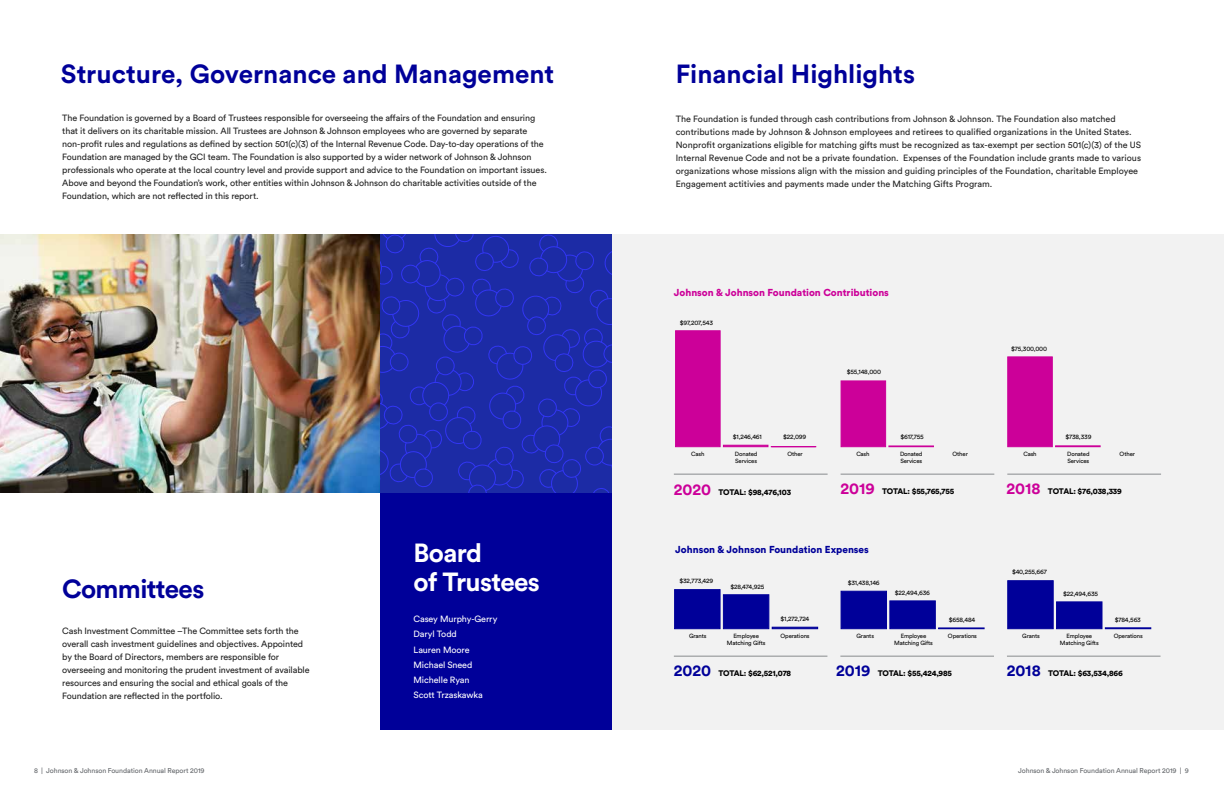
<style>
.page{position:relative;width:1224px;height:792px;background:#fff}
.page>*{position:absolute;margin:0;border:0;box-sizing:border-box;transform-origin:0 0}
.t1{font:700 26px "Circular Std";color:#009}
.t2{font:700 26px/29px "Circular Std";letter-spacing:-.025em;color:#fff}
.t3{font:700 26px "Circular Std";letter-spacing:-.025em;color:#009}
.t4{font:900 10px "Circular Std";color:#c09}
.t5{font:900 10px "Circular Std";color:#009}
.t6{font:9px/13px "Circular Std";letter-spacing:-.01em;color:#212121}
.t7{font:9px/15.1px "Circular Std";letter-spacing:-.01em;color:#fff}
.t8{font:900 8px "Circular Std";letter-spacing:-.025em;color:#000}
.t9{font:7px "Circular Std";letter-spacing:-.01em;color:#63666a}
.t10{font:6.5px "Circular Std";letter-spacing:-.02em;color:#000}
.t11{font:6px/7px "Circular Std";letter-spacing:-.02em;color:#000}
.s1{font-weight:700;font-size:16px;color:#c09}
.s2{font-weight:700;font-size:16px;color:#009}
</style>
<div class="page">
<div style="left:612px;top:234px;width:612px;height:496px;background:#f2f2f2"></div>
<hr style="left:674px;top:474px;width:154px;height:1px;background:#888b8d">
<hr style="left:841px;top:474px;width:153px;height:1px;background:#888b8d">
<hr style="left:1007px;top:474px;width:154px;height:1px;background:#888b8d">
<hr style="left:674px;top:656px;width:153px;height:1px;background:#888b8d">
<hr style="left:840px;top:656px;width:154px;height:1px;background:#888b8d">
<hr style="left:1007px;top:656px;width:154px;height:1px;background:#888b8d">
<hr style="left:771px;top:446px;width:45px;height:1px;background:#c09">
<div style="left:723px;top:445px;width:45px;height:2px;background:#c09;border:1px solid #c09"></div>
<div style="left:675px;top:331px;width:45px;height:116px;background:#c09"></div>
<div style="left:889px;top:446px;width:45px;height:1px;border:1px solid #c09"></div>
<div style="left:841px;top:381px;width:45px;height:66px;background:#c09;border:1px solid #c09"></div>
<div style="left:1055px;top:446px;width:45px;height:1px;border:1px solid #c09"></div>
<div style="left:1008px;top:357px;width:45px;height:90px;background:#c09;border:1px solid #c09"></div>
<div style="left:772px;top:627px;width:46px;height:2px;background:#009;border:1px solid #009"></div>
<div style="left:723px;top:595px;width:46px;height:34px;background:#009;border:1px solid #009"></div>
<div style="left:674px;top:589px;width:46px;height:40px;background:#009;border:1px solid #009"></div>
<div style="left:938px;top:628px;width:46px;height:1px;border:1px solid #009"></div>
<div style="left:890px;top:601px;width:46px;height:28px;background:#009;border:1px solid #009"></div>
<div style="left:841px;top:591px;width:46px;height:38px;background:#009;border:1px solid #009"></div>
<div style="left:1105px;top:628px;width:46px;height:1px;border:1px solid #009"></div>
<div style="left:1056px;top:602px;width:46px;height:27px;background:#009;border:1px solid #009"></div>
<div style="left:1008px;top:580px;width:45px;height:49px;background:#009;border:1px solid #009"></div>
<div style="left:381px;top:234px;width:231px;height:496px;background:#009"></div>
<img style="left:0;top:234px;width:381px;height:258px">
<svg style="left:381px;top:234px;width:231px;height:258px;background:#1d2baa"></svg>
<h1 class="t1" style="left:61px;top:58px;width:495px">Structure, Governance and Management</h1>
<p class="t6" style="left:62px;top:111px;width:486px">The Foundation is governed by a Board of Trustees responsible for overseeing the affairs of the Foundation and ensuring that it delivers on its charitable mission. All Trustees are Johnson &amp; Johnson employees who are governed by separate non-profit rules and regulations as defined by section 501(c)(3) of the Internal Revenue Code. Day-to-day operations of the Foundation are managed by the GCI team. The Foundation is also supported by a wider network of Johnson &amp; Johnson professionals who operate at the local country level and provide support and advice to the Foundation on important issues.<br>Above and beyond the Foundation’s work, other entities within Johnson &amp; Johnson do charitable activities outside of the Foundation, which are not reflected in this report.</p>
<h1 class="t3" style="left:62px;top:572px;width:144px">Committees</h1>
<p class="t6" style="left:62px;top:625px;width:249px">Cash Investment Committee –The Committee sets forth the overall cash investment guidelines and objectives. Appointed by the Board of Directors, members are responsible for overseeing and monitoring the prudent investment of available resources and ensuring the social and ethical goals of the Foundation are reflected in the portfolio.</p>
<h1 class="t2" style="left:414px;top:537px;width:128px">Board<br>of Trustees</h1>
<p class="t7" style="left:414px;top:611px;width:85px">Casey Murphy-Gerry<br>Daryl Todd<br>Lauren Moore<br>Michael Sneed<br>Michelle Ryan<br>Scott Trzaskawka</p>
<h1 class="t1" style="left:676px;top:57px;width:241px">Financial Highlights</h1>
<p class="t6" style="left:676px;top:112px;width:467px">The Foundation is funded through cash contributions from Johnson &amp; Johnson. The Foundation also matched contributions made by Johnson &amp; Johnson employees and retirees to qualified organizations in the United States.<br>Nonprofit organizations eligible for matching gifts must be recognized as tax-exempt per section 501(c)(3) of the US Internal Revenue Code and not be a private foundation. Expenses of the Foundation include grants made to various organizations whose missions align with the mission and guiding principles of the Foundation, charitable Employee Engagement actitivies and payments made under the Matching Gifts Program.</p>
<p class="t4" style="left:674px;top:286px;width:217px">Johnson &amp; Johnson Foundation Contributions</p>
<p class="t10" style="left:680px;top:319px;width:35px">$97,207,543</p>
<p class="t10" style="left:733px;top:433px;width:30px">$1,246,461</p>
<p class="t10" style="left:783px;top:433px;width:25px">$22,099</p>
<p class="t11" style="left:691px;top:450px;width:15px">Cash</p>
<p class="t11" style="left:735px;top:450px;width:24px">Donated<br>Services</p>
<p class="t11" style="left:787px;top:450px;width:17px">Other</p>
<p class="t10" style="left:847px;top:368px;width:36px">$55,148,000</p>
<p class="t10" style="left:900px;top:433px;width:25px">$617,755</p>
<p class="t10" style="left:1011px;top:345px;width:37px">$75,300,000</p>
<p class="t10" style="left:1065px;top:433px;width:28px">$738,339</p>
<p class="t11" style="left:856px;top:450px;width:15px">Cash</p>
<p class="t11" style="left:900px;top:450px;width:24px">Donated<br>Services</p>
<p class="t11" style="left:952px;top:450px;width:17px">Other</p>
<p class="t11" style="left:1023px;top:450px;width:15px">Cash</p>
<p class="t11" style="left:1067px;top:450px;width:24px">Donated<br>Services</p>
<p class="t11" style="left:1120px;top:450px;width:17px">Other</p>
<p class="t8" style="left:674px;top:487px;width:119px"><span class="s1">2020</span> TOTAL: $98,476,103</p>
<p class="t8" style="left:841px;top:486px;width:115px"><span class="s1">2019</span> TOTAL: $55,765,755</p>
<p class="t8" style="left:1007px;top:486px;width:117px"><span class="s1">2018</span> TOTAL: $76,038,339</p>
<p class="t5" style="left:675px;top:543px;width:195px">Johnson &amp; Johnson Foundation Expenses</p>
<p class="t10" style="left:679px;top:577px;width:35px">$32,773,429</p>
<p class="t10" style="left:730px;top:583px;width:36px">$28,474,925</p>
<p class="t10" style="left:781px;top:615px;width:30px">$1,272,724</p>
<p class="t10" style="left:848px;top:579px;width:34px">$31,438,146</p>
<p class="t10" style="left:895px;top:588px;width:37px">$22,494,636</p>
<p class="t10" style="left:949px;top:616px;width:28px">$658,484</p>
<p class="t11" style="left:689px;top:632px;width:19px">Grants</p>
<p class="t11" style="left:727px;top:632px;width:40px;text-align:center">Employee<br>Matching Gifts</p>
<p class="t11" style="left:781px;top:632px;width:31px">Operations</p>
<p class="t11" style="left:856px;top:632px;width:19px">Grants</p>
<p class="t11" style="left:894px;top:632px;width:40px;text-align:center">Employee<br>Matching Gifts</p>
<p class="t11" style="left:948px;top:632px;width:31px">Operations</p>
<p class="t10" style="left:1012px;top:568px;width:36px">$40,255,667</p>
<p class="t10" style="left:1063px;top:590px;width:36px">$22,494,635</p>
<p class="t10" style="left:1115px;top:616px;width:28px">$784,563</p>
<p class="t11" style="left:1022px;top:632px;width:19px">Grants</p>
<p class="t11" style="left:1060px;top:632px;width:40px;text-align:center">Employee<br>Matching Gifts</p>
<p class="t11" style="left:1114px;top:632px;width:31px">Operations</p>
<p class="t8" style="left:674px;top:668px;width:119px"><span class="s2">2020</span> TOTAL: $62,521,078</p>
<p class="t8" style="left:836px;top:668px;width:117px"><span class="s2">2019</span> TOTAL: $55,424,985</p>
<p class="t8" style="left:1007px;top:668px;width:117px"><span class="s2">2018</span> TOTAL: $63,534,866</p>
<p class="t9" style="left:34px;top:766px;width:172px">8 | Johnson &amp; Johnson Foundation Annual Report 2019</p>
<p class="t9" style="left:1018px;top:766px;width:172px">Johnson &amp; Johnson Foundation Annual Report 2019 | 9</p>
</div>
